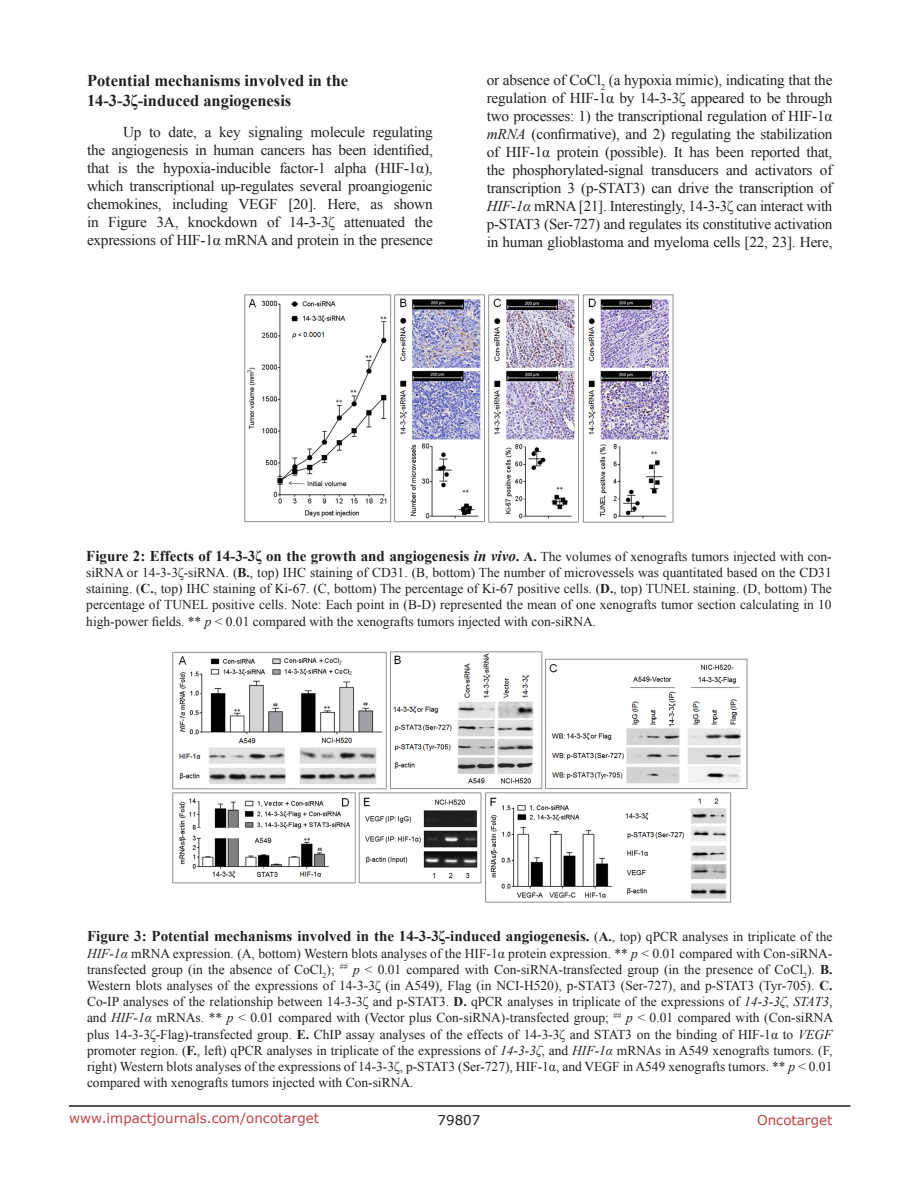
<style>
.page{position:relative;width:918px;height:1188px;background:#fff}
.page>*{position:absolute;margin:0;border:0;box-sizing:border-box;transform-origin:0 0}
.SubHeading{font:700 16.5px/19.8px "Times New Roman";color:#231f20}
.BodyText{font:15px/18px "Times New Roman";letter-spacing:-.015em;color:#231f20;text-align:justify}
.figuretext{font:700 15px "Times New Roman";color:#231f20}
.figuretext-2{font:13.5px/16.2px "Times New Roman";color:#231f20;text-align:justify}
.t1{font:13.5px "Verdana";color:#c24141}
.t2{font:13.5px "Verdana";color:#231f20}
.s1{font-style:italic}
.s2{font-size:13.5px}
.s3{font-weight:400;font-size:13.5px}
.s4{font-weight:700}
</style>
<div class="page">
<hr style="left:69px;top:1105px;width:781px;height:2px;background:#231f20">
<img style="left:244px;top:294px;width:430px;height:229px">
<img style="left:172px;top:651px;width:576px;height:252px">
<p class="SubHeading" style="left:87px;top:70px;width:263px">Potential mechanisms involved in the<br>14-3-3ζ-induced angiogenesis</p>
<p class="BodyText" style="left:87px;top:123px;width:347px;text-indent:36px">Up to date, a key signaling molecule regulating the angiogenesis in human cancers has been identified, that is the hypoxia-inducible factor-1 alpha (HIF-1α), which transcriptional up-regulates several proangiogenic chemokines, including VEGF [20]. Here, as shown in Figure 3A, knockdown of 14-3-3ζ attenuated the expressions of HIF-1α mRNA and protein in the presence</p>
<p class="BodyText" style="left:487px;top:71px;width:347px">or absence of CoCl<sub>2</sub> (a hypoxia mimic), indicating that the regulation of HIF-1α by 14-3-3ζ appeared to be through two processes: 1) the transcriptional regulation of HIF-1α <span class="s1">mRNA</span> (confirmative), and 2) regulating the stabilization of HIF-1α protein (possible). It has been reported that, the phosphorylated-signal transducers and activators of transcription 3 (p-STAT3) can drive the transcription of <span class="s1">HIF-1α</span> mRNA [21]. Interestingly, 14-3-3ζ can interact with p-STAT3 (Ser-727) and regulates its constitutive activation in human glioblastoma and myeloma cells [22, 23]. Here,</p>
<p class="figuretext" style="left:86px;top:545px;width:747px">Figure 2: Effects of 14-3-3ζ on the growth and angiogenesis <span class="s1">in vivo</span>. <span class="s2">A.</span> <span class="s3">The volumes of xenografts tumors injected with con-</span></p>
<p class="figuretext-2" style="left:86px;top:564px;width:747px">siRNA or 14-3-3ζ-siRNA. (<span class="s4">B.</span>, top) IHC staining of CD31. (B, bottom) The number of microvessels was quantitated based on the CD31 staining. (<span class="s4">C.</span>, top) IHC staining of Ki-67. (C, bottom) The percentage of Ki-67 positive cells. (<span class="s4">D.</span>, top) TUNEL staining. (D, bottom) The percentage of TUNEL positive cells. Note: Each point in (B-D) represented the mean of one xenografts tumor section calculating in 10 high-power fields. ** <span class="s1">p</span> &lt; 0.01 compared with the xenografts tumors injected with con-siRNA.</p>
<p class="figuretext" style="left:87px;top:926px;width:747px">Figure 3: Potential mechanisms involved in the 14-3-3ζ-induced angiogenesis. <span class="s3">(</span><span class="s2">A.</span><span class="s3">, top) qPCR analyses in triplicate of the</span></p>
<p class="figuretext-2" style="left:87px;top:945px;width:748px"><span class="s1">HIF-1α</span> mRNA expression. (A, bottom) Western blots analyses of the HIF-1α protein expression. ** <span class="s1">p</span> &lt; 0.01 compared with Con-siRNA&shy;transfected group (in the absence of CoCl<sub>2</sub>); <sup>##</sup> <span class="s1">p</span> &lt; 0.01 compared with Con-siRNA-transfected group (in the presence of CoCl<sub>2</sub>). <span class="s4">B.<br></span>Western blots analyses of the expressions of 14-3-3ζ (in A549), Flag (in NCI-H520), p-STAT3 (Ser-727), and p-STAT3 (Tyr-705). <span class="s4">C.<br></span>Co-IP analyses of the relationship between 14-3-3ζ and p-STAT3. <span class="s4">D.</span> qPCR analyses in triplicate of the expressions of <span class="s1">14-3-3ζ</span>, <span class="s1">STAT3</span>, and <span class="s1">HIF-1α</span> mRNAs. ** <span class="s1">p</span> &lt; 0.01 compared with (Vector plus Con-siRNA)-transfected group; <sup>##</sup> <span class="s1">p</span> &lt; 0.01 compared with (Con-siRNA plus 14-3-3ζ-Flag)-transfected group. <span class="s4">E.</span> ChIP assay analyses of the effects of 14-3-3ζ and STAT3 on the binding of HIF-1α to <span class="s1">VEGF </span>promoter region. (<span class="s4">F.</span>, left) qPCR analyses in triplicate of the expressions of <span class="s1">14-3-3ζ</span>, and <span class="s1">HIF-1α</span> mRNAs in A549 xenografts tumors. (F, right) Western blots analyses of the expressions of 14-3-3ζ, p-STAT3 (Ser-727), HIF-1α, and VEGF in A549 xenografts tumors. ** <span class="s1">p</span> &lt; 0.01 compared with xenografts tumors injected with Con-siRNA.</p>
<p class="t1" style="left:69px;top:1109px;width:252px">www.impactjournals.com/oncotarget</p>
<p class="t2" style="left:438px;top:1111px;width:44px">79807</p>
<p class="t1" style="left:757px;top:1111px;width:77px">Oncotarget</p>
</div>
